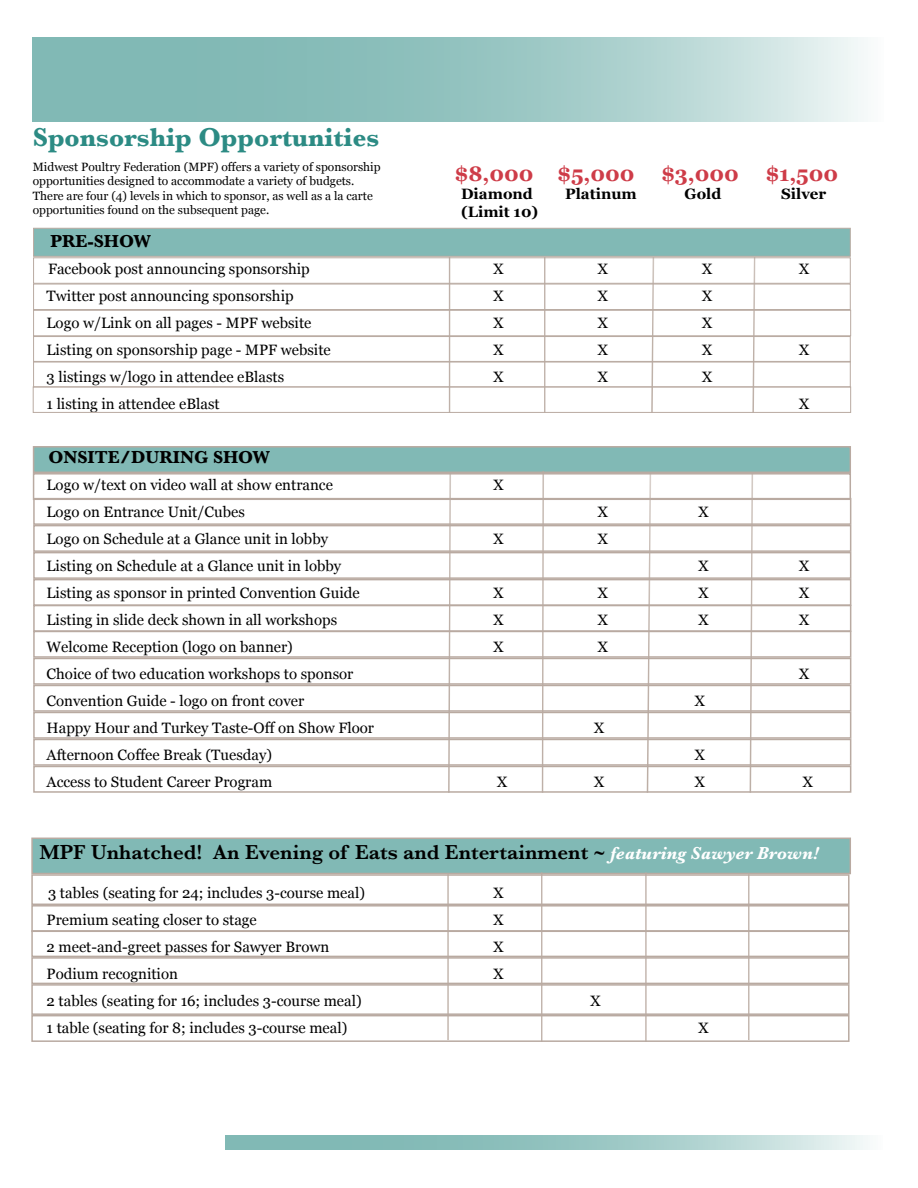
<style>
.page{position:relative;width:918px;height:1188px;background:#fff}
.page>*{position:absolute;margin:0;border:0;box-sizing:border-box;transform-origin:0 0}
.t1{font:700 27px "Baskerville";color:#2c8b84}
.t2{font:600 21px "Baskerville";color:#000}
.t3{font:700 21px "Georgia";color:#ce3c48}
.t4{font:700 18px "Baskerville";color:#000}
.t5{font:15px "Georgia";color:#000}
.t6{font:700 15px "Georgia";color:#000}
.t7{font:12px/14.4px "Georgia";color:#000}
.s1{font-weight:700;font-size:18px}
.s2{font-weight:700;font-style:italic;font-size:18px;color:#fff}
</style>
<div class="page">
<div style="left:31px;top:838px;width:820px;height:36px;background:#81b9b5;border:2px solid #b9aaa1"></div>
<div style="left:33px;top:446px;width:818px;height:27px;background:#81b9b5;border:2px solid #b9aaa1"></div>
<div style="left:33px;top:228px;width:818px;height:29px;background:#81b9b5;border:1px solid #b9aaa1"></div>
<svg style="left:33px;top:37px;width:831px;height:85px;background:#9ec9c6"></svg>
<svg style="left:225px;top:1135px;width:643px;height:15px;background:#9fc9c6"></svg>
<div style="left:33px;top:257px;width:818px;height:27px;border:1px solid #b9aaa1"></div>
<div style="left:33px;top:284px;width:818px;height:26px;border:1px solid #b9aaa1"></div>
<div style="left:33px;top:310px;width:818px;height:26px;border:1px solid #b9aaa1"></div>
<div style="left:33px;top:336px;width:818px;height:26px;border:1px solid #b9aaa1"></div>
<div style="left:33px;top:361px;width:818px;height:26px;border:1px solid #b9aaa1"></div>
<div style="left:33px;top:387px;width:818px;height:26px;border:1px solid #b9aaa1"></div>
<div style="left:33px;top:473px;width:818px;height:27px;border:2px solid #b9aaa1"></div>
<div style="left:33px;top:498px;width:818px;height:27px;border:2px solid #b9aaa1"></div>
<div style="left:33px;top:525px;width:818px;height:27px;border:2px solid #b9aaa1"></div>
<div style="left:33px;top:552px;width:818px;height:27px;border:2px solid #b9aaa1"></div>
<div style="left:33px;top:579px;width:818px;height:27px;border:2px solid #b9aaa1"></div>
<div style="left:33px;top:605px;width:818px;height:27px;border:2px solid #b9aaa1"></div>
<div style="left:33px;top:631px;width:818px;height:27px;border:2px solid #b9aaa1"></div>
<div style="left:33px;top:658px;width:818px;height:27px;border:2px solid #b9aaa1"></div>
<div style="left:33px;top:685px;width:818px;height:27px;border:2px solid #b9aaa1"></div>
<div style="left:33px;top:712px;width:818px;height:27px;border:2px solid #b9aaa1"></div>
<div style="left:33px;top:739px;width:818px;height:27px;border:2px solid #b9aaa1"></div>
<div style="left:33px;top:766px;width:818px;height:27px;border:2px solid #b9aaa1"></div>
<div style="left:31px;top:874px;width:819px;height:31px;border:2px solid #b9aaa1"></div>
<div style="left:31px;top:905px;width:819px;height:27px;border:2px solid #b9aaa1"></div>
<div style="left:31px;top:930px;width:819px;height:27px;border:2px solid #b9aaa1"></div>
<div style="left:31px;top:957px;width:819px;height:27px;border:2px solid #b9aaa1"></div>
<div style="left:31px;top:984px;width:819px;height:31px;border:2px solid #b9aaa1"></div>
<div style="left:31px;top:1015px;width:819px;height:27px;border:2px solid #b9aaa1"></div>
<hr style="left:544px;top:257px;width:2px;height:156px;background:#b9aaa1">
<svg style="left:541px;top:470px;width:4px;height:323px"></svg>
<hr style="left:541px;top:872px;width:2px;height:170px;background:#b9aaa1">
<svg style="left:650px;top:256px;width:5px;height:157px"></svg>
<svg style="left:646px;top:472px;width:6px;height:321px"></svg>
<hr style="left:645px;top:872px;width:2px;height:170px;background:#b9aaa1">
<svg style="left:752px;top:256px;width:4px;height:157px"></svg>
<svg style="left:749px;top:472px;width:5px;height:321px"></svg>
<hr style="left:748px;top:874px;width:2px;height:166px;background:#b9aaa1">
<svg style="left:447px;top:472px;width:5px;height:321px"></svg>
<hr style="left:449px;top:257px;width:1px;height:156px;background:#b9aaa1">
<hr style="left:447px;top:874px;width:2px;height:166px;background:#b9aaa1">
<h1 class="t1" style="left:33px;top:118px;width:348px">Sponsorship Opportunities</h1>
<p class="t7" style="left:33px;top:159px;width:349px">Midwest Poultry Federation (MPF) offers a variety of sponsorship opportunities designed to accommodate a variety of budgets.<br>There are four (4) levels in which to sponsor, as well as a la carte opportunities found on the subsequent page.</p>
<p class="t4" style="left:51px;top:228px;width:101px">PRE-SHOW</p>
<p class="t5" style="left:48px;top:258px;width:263px">Facebook post announcing sponsorship</p>
<p class="t5" style="left:493px;top:258px;width:12px">X</p>
<p class="t5" style="left:597px;top:258px;width:12px">X</p>
<p class="t5" style="left:702px;top:258px;width:12px">X</p>
<p class="t5" style="left:799px;top:258px;width:12px">X</p>
<p class="t5" style="left:47px;top:285px;width:249px">Twitter post announcing sponsorship</p>
<p class="t5" style="left:493px;top:285px;width:12px">X</p>
<p class="t5" style="left:597px;top:285px;width:12px">X</p>
<p class="t5" style="left:702px;top:285px;width:12px">X</p>
<p class="t5" style="left:47px;top:312px;width:266px">Logo w/Link on all pages - MPF website</p>
<p class="t5" style="left:493px;top:312px;width:12px">X</p>
<p class="t5" style="left:597px;top:312px;width:12px">X</p>
<p class="t5" style="left:702px;top:312px;width:12px">X</p>
<p class="t5" style="left:47px;top:339px;width:286px">Listing on sponsorship page - MPF website</p>
<p class="t5" style="left:493px;top:339px;width:12px">X</p>
<p class="t5" style="left:597px;top:339px;width:12px">X</p>
<p class="t5" style="left:702px;top:339px;width:12px">X</p>
<p class="t5" style="left:799px;top:339px;width:12px">X</p>
<p class="t5" style="left:47px;top:366px;width:239px">3 listings w/logo in attendee eBlasts</p>
<p class="t5" style="left:493px;top:366px;width:12px">X</p>
<p class="t5" style="left:597px;top:366px;width:12px">X</p>
<p class="t5" style="left:702px;top:366px;width:12px">X</p>
<p class="t5" style="left:47px;top:393px;width:175px">1 listing in attendee eBlast</p>
<p class="t5" style="left:799px;top:393px;width:12px">X</p>
<p class="t4" style="left:48px;top:444px;width:223px">ONSITE/DURING SHOW</p>
<p class="t5" style="left:47px;top:474px;width:288px">Logo w/text on video wall at show entrance</p>
<p class="t5" style="left:493px;top:474px;width:12px">X</p>
<p class="t5" style="left:47px;top:501px;width:200px">Logo on Entrance Unit/Cubes</p>
<p class="t5" style="left:597px;top:501px;width:12px">X</p>
<p class="t5" style="left:698px;top:501px;width:12px">X</p>
<p class="t5" style="left:47px;top:528px;width:283px">Logo on Schedule at a Glance unit in lobby</p>
<p class="t5" style="left:493px;top:528px;width:12px">X</p>
<p class="t5" style="left:597px;top:528px;width:12px">X</p>
<p class="t5" style="left:47px;top:555px;width:296px">Listing on Schedule at a Glance unit in lobby</p>
<p class="t5" style="left:698px;top:555px;width:12px">X</p>
<p class="t5" style="left:799px;top:555px;width:12px">X</p>
<p class="t5" style="left:47px;top:582px;width:315px">Listing as sponsor in printed Convention Guide</p>
<p class="t5" style="left:493px;top:582px;width:12px">X</p>
<p class="t5" style="left:597px;top:582px;width:12px">X</p>
<p class="t5" style="left:698px;top:582px;width:12px">X</p>
<p class="t5" style="left:799px;top:582px;width:12px">X</p>
<p class="t5" style="left:47px;top:609px;width:292px">Listing in slide deck shown in all workshops</p>
<p class="t5" style="left:493px;top:609px;width:12px">X</p>
<p class="t5" style="left:597px;top:609px;width:12px">X</p>
<p class="t5" style="left:698px;top:609px;width:12px">X</p>
<p class="t5" style="left:799px;top:609px;width:12px">X</p>
<p class="t5" style="left:47px;top:636px;width:248px">Welcome Reception (logo on banner)</p>
<p class="t5" style="left:493px;top:636px;width:12px">X</p>
<p class="t5" style="left:597px;top:636px;width:12px">X</p>
<p class="t5" style="left:47px;top:663px;width:308px">Choice of two education workshops to sponsor</p>
<p class="t5" style="left:799px;top:663px;width:12px">X</p>
<p class="t5" style="left:47px;top:690px;width:259px">Convention Guide - logo on front cover</p>
<p class="t5" style="left:695px;top:690px;width:12px">X</p>
<p class="t5" style="left:47px;top:717px;width:329px">Happy Hour and Turkey Taste-Off on Show Floor</p>
<p class="t5" style="left:594px;top:717px;width:12px">X</p>
<p class="t5" style="left:47px;top:744px;width:227px">Afternoon Coffee Break (Tuesday)</p>
<p class="t5" style="left:695px;top:744px;width:12px">X</p>
<p class="t5" style="left:47px;top:771px;width:227px">Access to Student Career Program</p>
<p class="t5" style="left:497px;top:771px;width:12px">X</p>
<p class="t5" style="left:594px;top:771px;width:12px">X</p>
<p class="t5" style="left:695px;top:771px;width:12px">X</p>
<p class="t5" style="left:803px;top:771px;width:12px">X</p>
<h2 class="t3" style="left:455px;top:158px;width:181px">$8,000 $5,000</h2>
<h2 class="t3" style="left:661px;top:158px;width:79px">$3,000</h2>
<h2 class="t3" style="left:766px;top:158px;width:74px">$1,500</h2>
<p class="t6" style="left:461px;top:183px;width:73px">Diamond</p>
<p class="t6" style="left:565px;top:183px;width:73px">Platinum</p>
<p class="t6" style="left:685px;top:183px;width:38px">Gold</p>
<p class="t6" style="left:781px;top:183px;width:47px">Silver</p>
<p class="t6" style="left:461px;top:201px;width:79px">(Limit 10)</p>
<h2 class="t2" style="left:39px;top:837px;width:781px">MPF Unhatched! An Evening of Eats and Entertainment <span class="s1">~</span> <span class="s2">featuring Sawyer Brown!</span></h2>
<p class="t5" style="left:48px;top:882px;width:318px">3 tables (seating for 24; includes 3-course meal)</p>
<p class="t5" style="left:493px;top:882px;width:12px">X</p>
<p class="t5" style="left:47px;top:909px;width:212px">Premium seating closer to stage</p>
<p class="t5" style="left:493px;top:909px;width:12px">X</p>
<p class="t5" style="left:47px;top:936px;width:284px">2 meet-and-greet passes for Sawyer Brown</p>
<p class="t5" style="left:493px;top:936px;width:12px">X</p>
<p class="t5" style="left:47px;top:963px;width:133px">Podium recognition</p>
<p class="t5" style="left:493px;top:963px;width:12px">X</p>
<p class="t5" style="left:47px;top:990px;width:317px">2 tables (seating for 16; includes 3-course meal)</p>
<p class="t5" style="left:590px;top:990px;width:12px">X</p>
<p class="t5" style="left:47px;top:1017px;width:302px">1 table (seating for 8; includes 3-course meal)</p>
<p class="t5" style="left:698px;top:1017px;width:12px">X</p>
</div>
